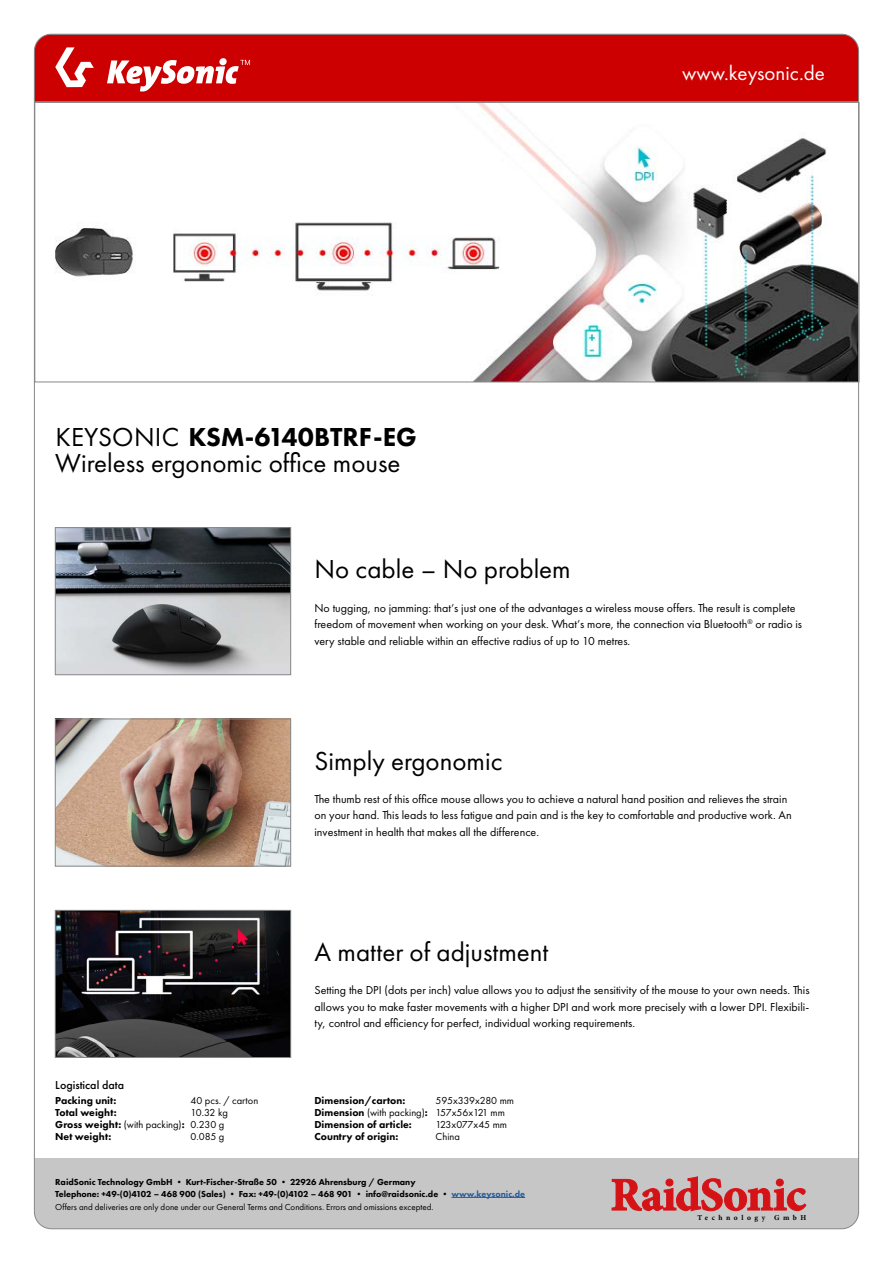
<style>
.page{position:relative;width:893px;height:1263px;background:#fff}
.page>*{position:absolute;margin:0;border:0;box-sizing:border-box;transform-origin:0 0}
.t1{font:27px "Futura PT";color:#000}
.t2{font:800 27px "Futura PT";color:#000}
.t3{font:21px "Futura PT";color:#fff}
.t4{font:12px/16.5px "Futura PT";color:#000}
.t5{font:500 12px "Futura PT";color:#000}
.t6{font:800 10.5px/12px "Futura PT";color:#000}
.t7{font:10.5px/12px "Futura PT";color:#000}
.t8{font:800 9px/12px "Futura PT";color:#000}
.t9{font:9px "Futura PT";color:#000}
.t10{font:700 7.5px "Minion Pro";letter-spacing:.47em;color:#000}
.s1{font-weight:400}
.s2{color:#275b9b}
</style>
<div class="page">
<img style="left:57px;top:529px;width:232px;height:144px">
<div style="left:55px;top:527px;width:236px;height:148px;border:1px solid #878787"></div>
<img style="left:57px;top:721px;width:232px;height:143px">
<div style="left:55px;top:719px;width:236px;height:147px;border:1px solid #878787"></div>
<img style="left:57px;top:912px;width:232px;height:144px">
<div style="left:55px;top:910px;width:236px;height:148px;border:1px solid #878787"></div>
<svg style="left:36px;top:102px;width:824px;height:281px"></svg>
<div style="left:48px;top:118px;width:247px;height:40px;background:#fff"></div>
<div style="left:34px;top:1159px;width:825px;height:70px;background:#c6c6c6"></div>
<svg style="left:612px;top:1176px;width:194px;height:35px"></svg>
<div style="left:34px;top:34px;width:825px;height:68px;background:#c00"></div>
<hr style="left:451px;top:1197px;width:74px;height:1px;background:#275b9b">
<svg style="left:55px;top:47px;width:39px;height:40px"></svg>
<svg style="left:107px;top:58px;width:143px;height:34px"></svg>
<h1 class="t2" style="left:55px;top:420px;width:363px"><span class="s1">KEYSONIC</span> KSM-6140BTRF-EG</h1>
<h1 class="t1" style="left:55px;top:447px;width:347px">Wireless ergonomic office mouse</h1>
<h2 class="t3" style="left:682px;top:60px;width:144px">www.keysonic.de</h2>
<h1 class="t1" style="left:314px;top:553px;width:258px">No cable – No problem</h1>
<p class="t4" style="left:314px;top:599px;width:489px">No tugging, no jamming: that‘s just one of the advantages a wireless mouse offers. The result is complete freedom of movement when working on your desk. What‘s more, the connection via Bluetooth<sup>®</sup> or radio is very stable and reliable within an effective radius of up to 10 metres.</p>
<h1 class="t1" style="left:314px;top:745px;width:190px">Simply ergonomic</h1>
<p class="t4" style="left:314px;top:790px;width:479px">The thumb rest of this office mouse allows you to achieve a natural hand position and relieves the strain on your hand. This leads to less fatigue and pain and is the key to comfortable and productive work. An investment in health that makes all the difference.</p>
<h1 class="t1" style="left:314px;top:936px;width:235px">A matter of adjustment</h1>
<p class="t4" style="left:314px;top:982px;width:497px;text-align:justify">Setting the DPI (dots per inch) value allows you to adjust the sensitivity of the mouse to your own needs. This allows you to make faster movements with a higher DPI and work more precisely with a lower DPI. Flexibili&shy;ty, control and efficiency for perfect, individual working requirements.</p>
<p class="t5" style="left:55px;top:1078px;width:70px">Logistical data</p>
<p class="t6" style="left:55px;top:1094px;width:131px">Packing unit:<br>Total weight:<br>Gross weight: <span class="s1">(with packing)</span>:<br>Net weight:</p>
<p class="t6" style="left:314px;top:1094px;width:115px">Dimension/carton:<br>Dimension <span class="s1">(with packing)</span>:<br>Dimension of article:<br>Country of origin:</p>
<p class="t8" style="left:55px;top:1175px;width:471px">RaidSonic Technology GmbH • Kurt-Fischer-Straße 50 • 22926 Ahrensburg / Germany<br>Telephone: +49-(0)4102 – 468 900 (Sales) • Fax: +49-(0)4102 – 468 901 • info@raidsonic.de • <span class="s2">www.keysonic.de</span></p>
<p class="t9" style="left:55px;top:1202px;width:380px">Offers and deliveries are only done under our General Terms and Conditions. Errors and omissions excepted.</p>
<p class="t7" style="left:190px;top:1094px;width:69px">40 pcs. / carton<br>10.32 kg<br>0.230 g<br>0.085 g</p>
<p class="t7" style="left:436px;top:1094px;width:80px">595x339x280 mm<br>157x56x121 mm<br>123x077x45 mm<br>China</p>
<p class="t10" style="left:697px;top:1212px;width:110px">Technology GmbH</p>
</div>
